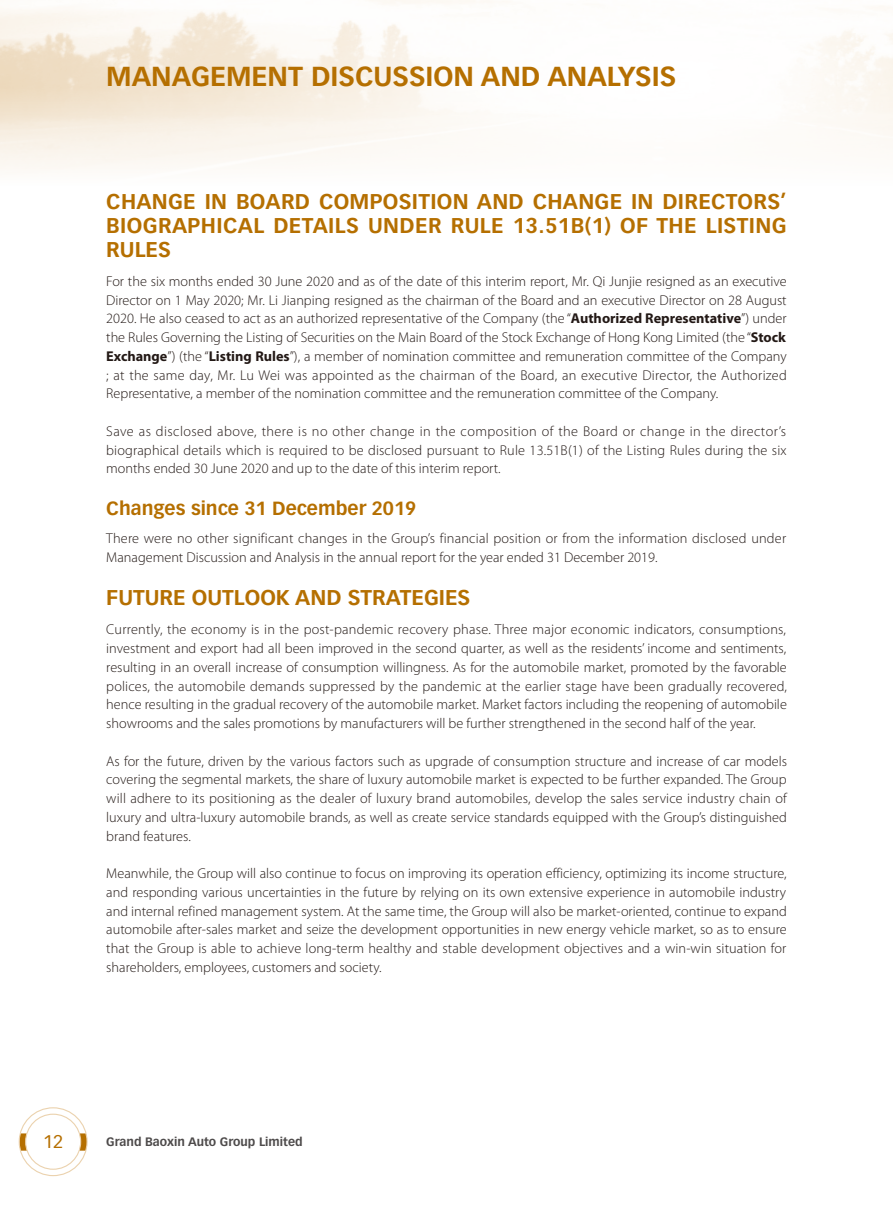
<style>
.page{position:relative;width:893px;height:1212px;background:#fff}
.page>*{position:absolute;margin:0;border:0;box-sizing:border-box;transform-origin:0 0}
.t1{font:700 27px "Vectora LT Std";color:#b56f00}
.t2{font:700 21px/24px "Vectora LT Std";letter-spacing:.02em;color:#b56f00;text-align:justify}
.t3{font:700 21px "Vectora LT Std";color:#b56f00}
.t4{font:700 18.75px "Vectora LT Std";color:#b56f00}
.t5{font:18px "Vectora LT Std";color:#b56f00}
.t6{font:300 14.25px/18.8px "Myriad Pro";color:#231916;text-align:justify}
.t7{font:700 12px "Vectora LT Std";color:#4d4a4a}
.s1{font-weight:700}
</style>
<div class="page">
<svg style="left:19px;top:1108px;width:68px;height:67px"></svg>
<svg style="left:19px;top:1134px;width:67px;height:16px"></svg>
<div style="left:19px;top:1107px;width:69px;height:69px;border:1px solid #ebd2ae;border-radius:50%"></div>
<div style="left:26px;top:1114px;width:55px;height:55px;background:#fff;border-radius:50%"></div>
<div style="left:25px;top:1113px;width:56px;height:57px;border:1px solid #ebd2ae;border-radius:50%"></div>
<img style="left:0;top:0;width:892px;height:170px">
<h1 class="t1" style="left:106px;top:60px;width:163px">MANAGEMENT</h1>
<h1 class="t1" style="left:311px;top:60px;width:365px">DISCUSSION AND ANALYSIS</h1>
<h2 class="t2" style="left:106px;top:189px;width:682px">CHANGE IN BOARD COMPOSITION AND CHANGE IN DIRECTORS’ BIOGRAPHICAL DETAILS UNDER RULE 13.51B(1) OF THE LISTING RULES</h2>
<p class="t6" style="left:106px;top:272px;width:682px">For the six months ended 30 June 2020 and as of the date of this interim report, Mr. Qi Junjie resigned as an executive Director on 1 May 2020; Mr. Li Jianping resigned as the chairman of the Board and an executive Director on 28 August 2020. He also ceased to act as an authorized representative of the Company (the “<span class="s1">Authorized Representative</span>”) under the Rules Governing the Listing of Securities on the Main Board of the Stock Exchange of Hong Kong Limited (the “<span class="s1">Stock Exchange</span>”) (the “<span class="s1">Listing Rules</span>”), a member of nomination committee and remuneration committee of the Company ; at the same day, Mr. Lu Wei was appointed as the chairman of the Board, an executive Director, the Authorized Representative, a member of the nomination committee and the remuneration committee of the Company.</p>
<p class="t6" style="left:106px;top:422px;width:682px">Save as disclosed above, there is no other change in the composition of the Board or change in the director’s biographical details which is required to be disclosed pursuant to Rule 13.51B(1) of the Listing Rules during the six months ended 30 June 2020 and up to the date of this interim report.</p>
<h3 class="t4" style="left:106px;top:496px;width:311px">Changes since 31 December 2019</h3>
<p class="t6" style="left:106px;top:529px;width:681px">There were no other significant changes in the Group’s financial position or from the information disclosed under<br>Management Discussion and Analysis in the annual report for the year ended 31 December 2019.</p>
<h2 class="t3" style="left:106px;top:585px;width:352px">FUTURE OUTLOOK AND STRATEGIES</h2>
<p class="t6" style="left:106px;top:620px;width:682px">Currently, the economy is in the post-pandemic recovery phase. Three major economic indicators, consumptions, investment and export had all been improved in the second quarter, as well as the residents’ income and sentiments, resulting in an overall increase of consumption willingness. As for the automobile market, promoted by the favorable polices, the automobile demands suppressed by the pandemic at the earlier stage have been gradually recovered, hence resulting in the gradual recovery of the automobile market. Market factors including the reopening of automobile showrooms and the sales promotions by manufacturers will be further strengthened in the second half of the year.</p>
<p class="t6" style="left:106px;top:751px;width:682px">As for the future, driven by the various factors such as upgrade of consumption structure and increase of car models covering the segmental markets, the share of luxury automobile market is expected to be further expanded. The Group will adhere to its positioning as the dealer of luxury brand automobiles, develop the sales service industry chain of luxury and ultra-luxury automobile brands, as well as create service standards equipped with the Group’s distinguished brand features.</p>
<p class="t6" style="left:106px;top:864px;width:682px">Meanwhile, the Group will also continue to focus on improving its operation efficiency, optimizing its income structure, and responding various uncertainties in the future by relying on its own extensive experience in automobile industry and internal refined management system. At the same time, the Group will also be market-oriented, continue to expand automobile after-sales market and seize the development opportunities in new energy vehicle market, so as to ensure that the Group is able to achieve long-term healthy and stable development objectives and a win-win situation for shareholders, employees, customers and society.</p>
<p class="t5" style="left:43px;top:1131px;width:22px">12</p>
<p class="t7" style="left:106px;top:1134px;width:198px">Grand Baoxin Auto Group Limited</p>
</div>
